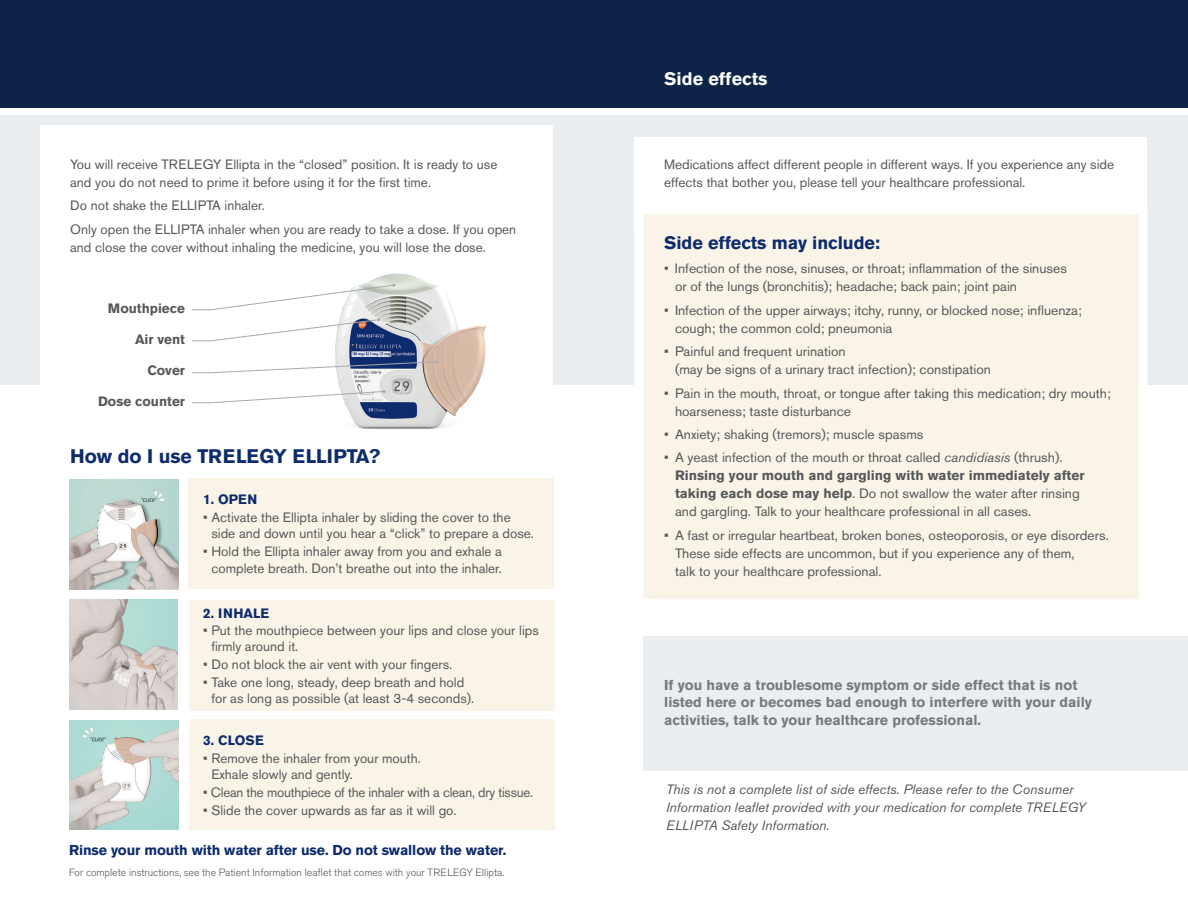
<style>
.page{position:relative;width:1188px;height:918px;background:#fff}
.page>*{position:absolute;margin:0;border:0;box-sizing:border-box;transform-origin:0 0}
.t1{font:700 19.5px "Akzidenz Grotesk BE";letter-spacing:-.005em;color:#0d2b6d}
.t2{font:700 18px "Akzidenz Grotesk BE";letter-spacing:-.005em;color:#0d2b6d}
.t3{font:700 18px "Akzidenz Grotesk BE";color:#fff}
.t4{font:700 14.25px/17.2px "Akzidenz Grotesk BE";color:#787a7d}
.t5{font:700 14.25px "Akzidenz Grotesk BE";letter-spacing:-.01em;color:#0d2b6d}
.t6{font:13.5px/18px "Akzidenz Grotesk BE";color:#57585a}
.t7{font:italic 13.5px/18px "Akzidenz Grotesk BE";color:#57585a}
.t8{font:700 13.5px "Akzidenz Grotesk BE";color:#57585a}
.t9{font:700 13.5px "Akzidenz Grotesk BE";color:#0d2b6d}
.t10{font:300 10.5px "Akzidenz Grotesk BE";color:#57585a}
.s1{color:#3b5566}
.s2{font-style:italic}
.s3{font-weight:700}
</style>
<div class="page">
<div style="left:0;top:115px;width:594px;height:270px;background:#ebeef0"></div>
<div style="left:40px;top:126px;width:514px;height:753px;background:#fff"></div>
<div style="left:594px;top:115px;width:594px;height:270px;background:#ebeef0"></div>
<div style="left:188px;top:478px;width:366px;height:111px;background:#f9f4e7"></div>
<div style="left:189px;top:600px;width:366px;height:111px;background:#f9f4e7"></div>
<div style="left:189px;top:720px;width:366px;height:110px;background:#f9f4e7"></div>
<img style="left:69px;top:600px;width:109px;height:109px">
<img style="left:69px;top:480px;width:109px;height:109px">
<img style="left:69px;top:720px;width:109px;height:109px">
<div style="left:0;top:0;width:1188px;height:107px;background:#0d2347"></div>
<img style="left:335px;top:273px;width:151px;height:157px">
<svg style="left:192px;top:284px;width:203px;height:27px"></svg>
<svg style="left:192px;top:360px;width:246px;height:14px"></svg>
<svg style="left:192px;top:318px;width:188px;height:24px"></svg>
<svg style="left:192px;top:390px;width:194px;height:14px"></svg>
<div style="left:634px;top:138px;width:514px;height:95px;background:#fff"></div>
<div style="left:643px;top:636px;width:545px;height:135px;background:#ebeef0"></div>
<div style="left:634px;top:205px;width:514px;height:403px;background:#f9f4e7;border:9px solid #fff"></div>
<p class="t6" style="left:70px;top:155px;width:429px">You will receive TRELEGY Ellipta in the “closed” position. It is ready to use and you do not need to prime it before using it for the first time.</p>
<p class="t6" style="left:70px;top:194px;width:448px;line-height:23.4px">Do not shake the ELLIPTA inhaler.<br>Only open the ELLIPTA inhaler when you are ready to take a dose. If you open</p>
<p class="t6" style="left:70px;top:239px;width:417px">and close the cover without inhaling the medicine, you will lose the dose.</p>
<p class="t8" style="left:108px;top:301px;width:79px">Mouthpiece</p>
<p class="t8" style="left:135px;top:332px;width:51px">Air vent</p>
<p class="t8" style="left:147px;top:363px;width:39px">Cover</p>
<p class="t8" style="left:98px;top:394px;width:88px">Dose counter</p>
<h1 class="t1" style="left:70px;top:445px;width:312px">How do I use TRELEGY ELLIPTA?</h1>
<p class="t9" style="left:203px;top:492px;width:56px">1. OPEN</p>
<p class="t6" style="left:211px;top:509px;width:324px;line-height:15.8px;text-indent:-8px">• Activate the Ellipta inhaler by sliding the cover to the side and down until you hear a “click” to prepare a dose.</p>
<p class="t6" style="left:203px;top:542px;width:300px;line-height:17.2px;text-align:right">• Hold the Ellipta inhaler away from you and exhale a complete breath. Don’t breathe out into the inhaler<span class="s1">.</span></p>
<p class="t9" style="left:203px;top:605px;width:67px">2. INHALE</p>
<p class="t6" style="left:211px;top:623px;width:329px;line-height:15.8px;text-indent:-8px">• Put the mouthpiece between your lips and close your lips firmly around it.</p>
<p class="t6" style="left:203px;top:655px;width:250px">• Do not block the air vent with your fingers.</p>
<p class="t6" style="left:211px;top:674px;width:264px;line-height:15.8px;text-indent:-8px">• Take one long, steady, deep breath and hold for as long as possible (at least 3-4 seconds).</p>
<p class="t9" style="left:203px;top:733px;width:62px">3. CLOSE</p>
<p class="t6" style="left:211px;top:750px;width:211px;line-height:15.8px;text-indent:-8px">• Remove the inhaler from your mouth.<br>Exhale slowly and gently.</p>
<p class="t6" style="left:203px;top:783px;width:332px">• Clean the mouthpiece of the inhaler with a clean, dry tissue.</p>
<p class="t6" style="left:203px;top:801px;width:255px">• Slide the cover upwards as far as it will go.</p>
<p class="t5" style="left:69px;top:842px;width:439px">Rinse your mouth with water after use. Do not swallow the water.</p>
<p class="t10" style="left:69px;top:866px;width:436px">For complete instructions, see the Patient Information leaflet that comes with your TRELEGY Ellipta.</p>
<h2 class="t3" style="left:664px;top:68px;width:105px">Side effects</h2>
<p class="t6" style="left:664px;top:155px;width:452px">Medications affect different people in different ways. If you experience any side effects that bother you, please tell your healthcare professional.</p>
<h2 class="t2" style="left:664px;top:232px;width:217px">Side effects may include:</h2>
<p class="t6" style="left:675px;top:260px;width:393px;text-indent:-11px">• Infection of the nose, sinuses, or throat; inflammation of the sinuses or of the lungs (bronchitis); headache; back pain; joint pain</p>
<p class="t6" style="left:675px;top:301px;width:408px;text-indent:-11px">• Infection of the upper airways; itchy, runny, or blocked nose; influenza; cough; the common cold; pneumonia</p>
<p class="t6" style="left:675px;top:342px;width:318px;text-indent:-11px">• Painful and frequent urination<br>(may be signs of a urinary tract infection); constipation</p>
<p class="t6" style="left:675px;top:384px;width:437px;text-indent:-11px">• Pain in the mouth, throat, or tongue after taking this medication; dry mouth; hoarseness; taste disturbance</p>
<p class="t6" style="left:664px;top:425px;width:261px">• Anxiety; shaking (tremors); muscle spasms</p>
<p class="t6" style="left:675px;top:449px;width:411px;text-indent:-11px">• A yeast infection of the mouth or throat called <span class="s2">candidiasis</span> (thrush).<br><span class="s3">Rinsing your mouth and gargling with water immediately after taking each dose may help</span>. Do not swallow the water after rinsing and gargling. Talk to your healthcare professional in all cases.</p>
<p class="t6" style="left:675px;top:526px;width:435px;text-indent:-11px">• A fast or irregular heartbeat, broken bones, osteoporosis, or eye disorders.<br>These side effects are uncommon, but if you experience any of them,<br>talk to your healthcare professional.</p>
<p class="t4" style="left:664px;top:676px;width:429px">If you have a troublesome symptom or side effect that is not listed here or becomes bad enough to interfere with your daily activities, talk to your healthcare professional.</p>
<p class="t7" style="left:666px;top:781px;width:421px">This is not a complete list of side effects. Please refer to the Consumer<br>Information leaflet provided with your medication for complete TRELEGY<br>ELLIPTA Safety Information.</p>
</div>
